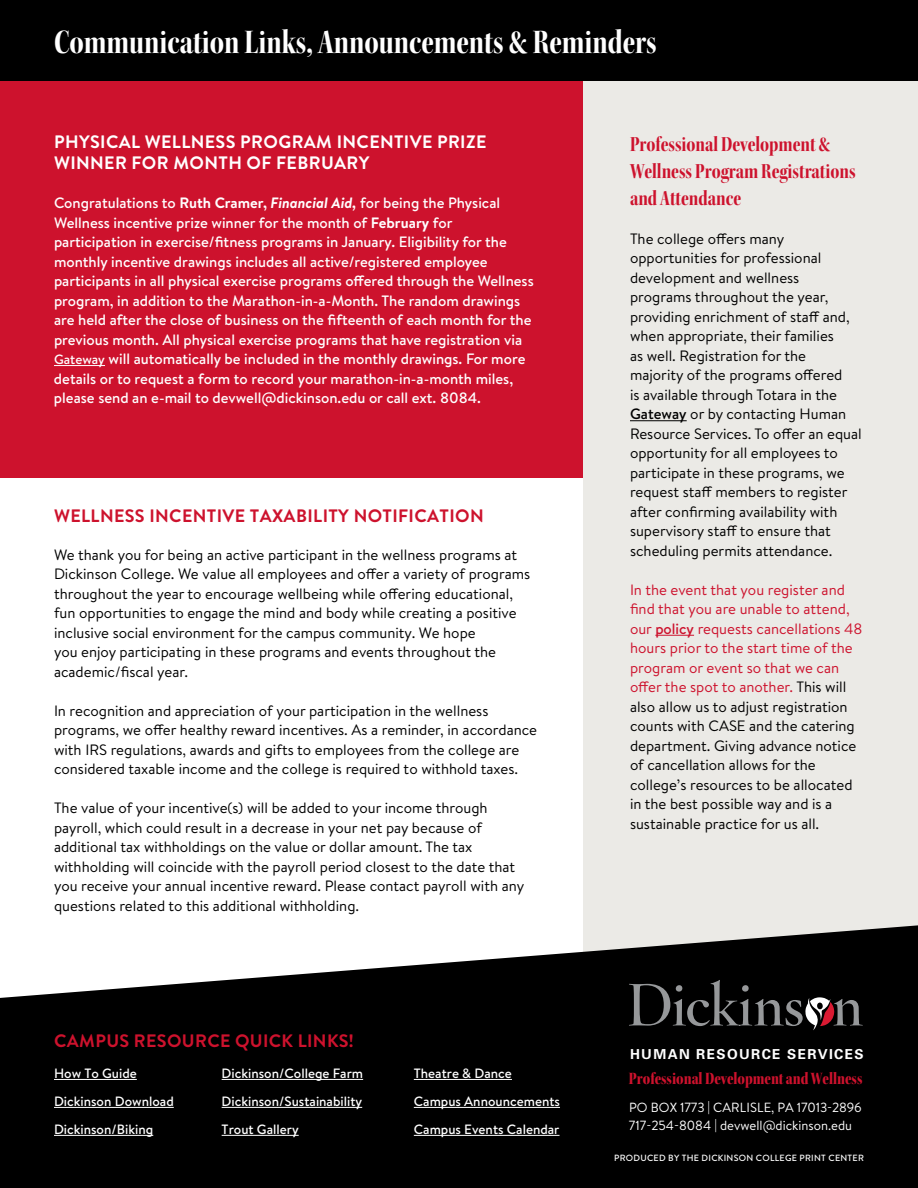
<style>
.page{position:relative;width:918px;height:1188px;background:#fff}
.page>*{position:absolute;margin:0;border:0;box-sizing:border-box;transform-origin:0 0}
.t1{font:36px "Kepler Std Bold Cn Disp";color:#fff}
.t2{font:22.5px/27px "Kepler Std Bold Cn Disp";color:#cd122d}
.t3{font:18.15px "Kepler Std Black Cn Disp";color:#cd122d}
.t4{font:700 18px "Brandon Text";letter-spacing:.02em;color:#cd122d}
.t5{font:700 18px/21.6px "Brandon Text";letter-spacing:.02em;color:#fff}
.t6{font:15px/19.5px "Brandon Text";color:#000}
.t7{font:500 15px/19.5px "Brandon Text";color:#fff}
.t8{font:700 13.8px "Univers";letter-spacing:.1em;color:#fff}
.t9{font:500 13.5px/27.9px "Brandon Text";color:#fff}
.t10{font:13.35px/18.1px "Brandon Text";color:#fff}
.t11{font:500 9px "Brandon Text";letter-spacing:.03em;color:#fff}
.s1{font-weight:700}
.s2{font-weight:700;font-style:italic}
.s3{font-size:13.5px}
.s4{font-weight:500}
.s5{color:#cd122d}
.s6{font-weight:500;color:#cd122d}
</style>
<div class="page">
<div style="left:0;top:81px;width:584px;height:396px;background:#cd122d"></div>
<div style="left:584px;top:81px;width:334px;height:914px;background:#ebeae6"></div>
<svg style="left:0;top:925px;width:918px;height:263px;background:#252525"></svg>
<div style="left:0;top:0;width:918px;height:81px;background:#000"></div>
<svg style="left:629px;top:980px;width:234px;height:50px;background:#272425"></svg>
<hr style="left:54px;top:1079px;width:83px;height:1px;background:#fff">
<hr style="left:54px;top:1107px;width:120px;height:1px;background:#fff">
<hr style="left:54px;top:1135px;width:99px;height:1px;background:#fff">
<hr style="left:54px;top:365px;width:51px;height:1px;background:#fff">
<hr style="left:222px;top:1079px;width:141px;height:1px;background:#fff">
<hr style="left:222px;top:1107px;width:140px;height:1px;background:#fff">
<hr style="left:222px;top:1135px;width:77px;height:1px;background:#fff">
<hr style="left:414px;top:1079px;width:98px;height:1px;background:#fff">
<hr style="left:414px;top:1107px;width:146px;height:1px;background:#fff">
<hr style="left:414px;top:1135px;width:146px;height:1px;background:#fff">
<hr style="left:630px;top:420px;width:57px;height:1px;background:#000">
<hr style="left:655px;top:635px;width:39px;height:1px;background:#cd122d">
<h1 class="t1" style="left:54px;top:22px;width:604px">Communication Links, Announcements &amp; Reminders</h1>
<p class="t5" style="left:54px;top:130px;width:434px">PHYSICAL WELLNESS PROGRAM INCENTIVE PRIZE<br>WINNER FOR MONTH OF FEBRUARY</p>
<p class="t7" style="left:54px;top:193px;width:481px">Congratulations to <span class="s1">Ruth Cramer,</span> <span class="s2">Financial Aid,</span> for being the Physical Wellness incentive prize winner for the month of <span class="s1">February</span> for participation in exercise/fitness programs in January. Eligibility for the monthly incentive drawings includes all active/registered employee participants in all physical exercise programs offered through the Wellness program, in addition to the Marathon-in-a-Month. The random drawings are held after the close of business on the fifteenth of each month for the previous month. All physical exercise programs that have registration via <span class="s3">Gateway</span> will automatically be included in the monthly drawings. For more details or to request a form to record your marathon-in-a-month miles, please send an e-mail to devwell@dickinson.edu or call ext. 8084.</p>
<p class="t4" style="left:54px;top:504px;width:431px">WELLNESS INCENTIVE TAXABILITY NOTIFICATION</p>
<p class="t6" style="left:54px;top:544px;width:478px">We thank you for being an active participant in the wellness programs at Dickinson College. We value all employees and offer a variety of programs throughout the year to encourage wellbeing while offering educational, fun opportunities to engage the mind and body while creating a positive inclusive social environment for the campus community. We hope<br>you enjoy participating in these programs and events throughout the academic/fiscal year.</p>
<p class="t6" style="left:54px;top:700px;width:485px">In recognition and appreciation of your participation in the wellness programs, we offer healthy reward incentives. As a reminder, in accordance with IRS regulations, awards and gifts to employees from the college are considered taxable income and the college is required to withhold taxes.</p>
<p class="t6" style="left:54px;top:798px;width:472px">The value of your incentive(s) will be added to your income through payroll, which could result in a decrease in your net pay because of additional tax withholdings on the value or dollar amount. The tax withholding will coincide with the payroll period closest to the date that you receive your annual incentive reward. Please contact payroll with any questions related to this additional withholding.</p>
<p class="t4" style="left:54px;top:1028px;width:301px">CAMPUS RESOURCE QUICK LINKS!</p>
<p class="t9" style="left:54px;top:1059px;width:121px">How To Guide<br>Dickinson Download<br>Dickinson/Biking</p>
<p class="t9" style="left:222px;top:1059px;width:143px;text-align:justify">Dickinson/College Farm Dickinson/Sustainability Trout Gallery</p>
<p class="t9" style="left:414px;top:1059px;width:148px">Theatre &amp; Dance<br>Campus Announcements<br>Campus Events Calendar</p>
<h2 class="t2" style="left:630px;top:130px;width:227px">Professional Development &amp;<br>Wellness Program Registrations and Attendance</h2>
<p class="t6" style="left:630px;top:228px;width:233px">The college offers many opportunities for professional development and wellness programs throughout the year, providing enrichment of staff and, when appropriate, their families<br>as well. Registration for the majority of the programs offered<br>is available through Totara in the<br><span class="s4">Gateway</span> or by contacting Human<br>Resource Services. To offer an equal opportunity for all employees to participate in these programs, we request staff members to register after confirming availability with supervisory staff to ensure that scheduling permits attendance.</p>
<p class="t6" style="left:630px;top:579px;width:234px"><span class="s5">In the event that you register and find that you are unable to attend, our</span> <span class="s6">policy</span> <span class="s5">requests cancellations 48 hours prior to the start time of the program or event so that we can offer the spot to another.</span> This will also allow us to adjust registration counts with CASE and the catering department. Giving advance notice of cancellation allows for the college’s resources to be allocated in the best possible way and is a sustainable practice for us all.</p>
<p class="t8" style="left:630px;top:1046px;width:234px">HUMAN RESOURCE SERVICES</p>
<p class="t8" style="left:818px;top:1046px;width:47px">VICES</p>
<p class="t8" style="left:629px;top:1049px;width:188px">HUMAN RESOURCE SER</p>
<p class="t3" style="left:629px;top:1068px;width:235px">Professional Development and Wellness</p>
<p class="t10" style="left:629px;top:1098px;width:234px">PO BOX 1773 | CARLISLE, PA 17013-2896<br>717-254-8084 | devwell@dickinson.edu</p>
<p class="t11" style="left:614px;top:1152px;width:251px">PRODUCED BY THE DICKINSON COLLEGE PRINT CENTER</p>
</div>
